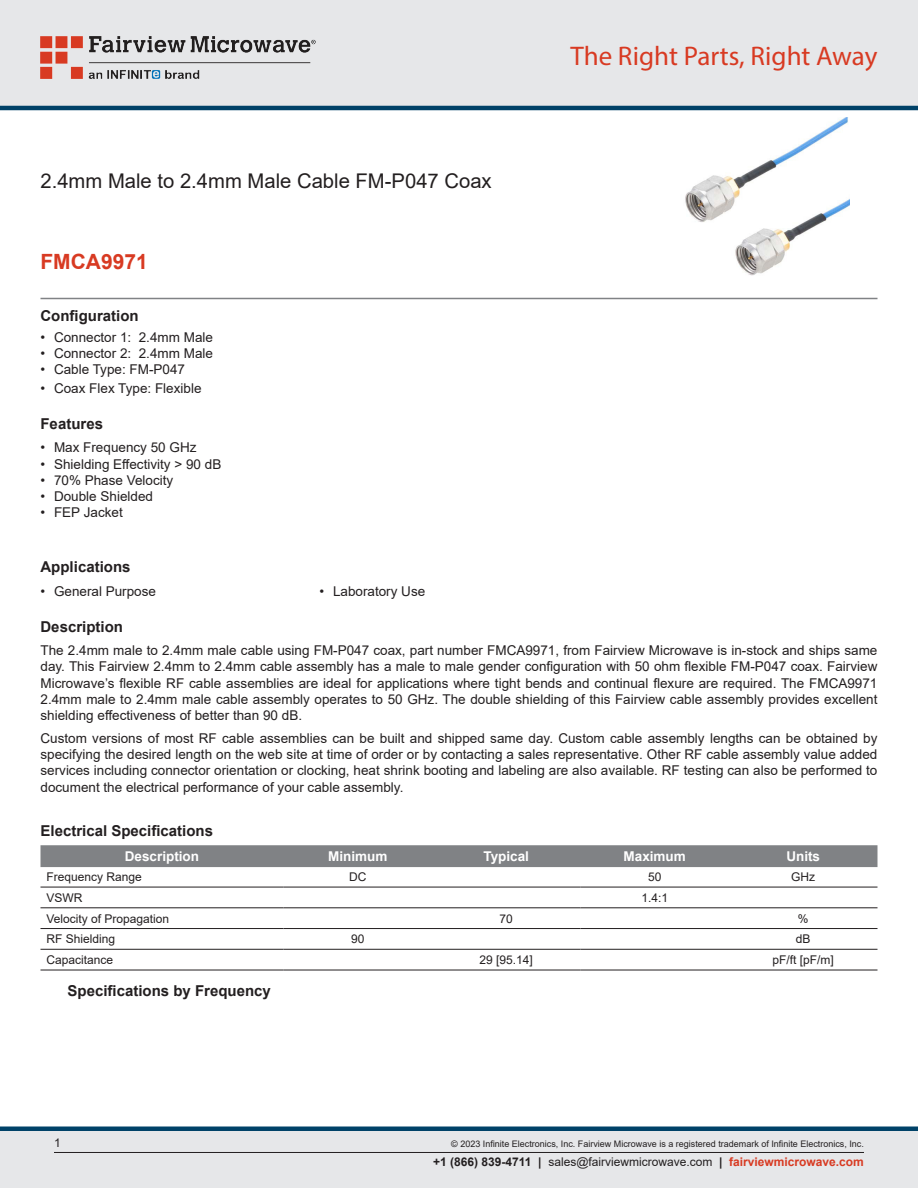
<style>
.page{position:relative;width:918px;height:1188px;background:#fff}
.page>*{position:absolute;margin:0;border:0;box-sizing:border-box;transform-origin:0 0}
.t1{font:27px "Myriad Pro";color:#d83a22}
.Branded_Part_No{font:700 21px "Arial";color:#d83a22}
.Web_Description_Para{font:20.25px "Arial";color:#231f20}
.Head1{font:700 15px "Arial";color:#231f20}
.Table_Footer_Frequen{font:700 15px "Arial";color:#231f20}
.MarketingDescription{font:13.5px/16.2px "Arial";color:#231f20;text-align:justify}
.Table_Header{font:700 13.5px "Arial";color:#fff}
.Table-Body{font:12px "Arial";color:#231f20}
.Copyright_disclaimer{font:9px "Arial";color:#231f20}
.s1{font-weight:700}
.s2{font-weight:700;color:#d83a22}
</style>
<div class="page">
<div style="left:0;top:1131px;width:918px;height:57px;background:#e6e7e9"></div>
<div style="left:0;top:1126px;width:918px;height:5px;background:#004268"></div>
<div style="left:0;top:0;width:918px;height:108px;background:#e6e7e9"></div>
<hr style="left:0;top:106px;width:918px;height:4px;background:#004268">
<img style="left:40px;top:36px;width:276px;height:42px">
<hr style="left:54px;top:1152px;width:810px;height:1px;background:#231f20">
<hr style="left:40px;top:298px;width:838px;height:1px;background:#808285">
<img style="left:685px;top:117px;width:164px;height:159px">
<div style="left:40px;top:845px;width:838px;height:22px;background:#808285"></div>
<hr style="left:40px;top:887px;width:244px;height:1px;background:#231f20">
<hr style="left:284px;top:887px;width:148px;height:1px;background:#231f20">
<hr style="left:432px;top:887px;width:148px;height:1px;background:#231f20">
<hr style="left:580px;top:887px;width:149px;height:1px;background:#231f20">
<hr style="left:729px;top:887px;width:149px;height:1px;background:#231f20">
<hr style="left:40px;top:908px;width:244px;height:1px;background:#231f20">
<hr style="left:284px;top:908px;width:148px;height:1px;background:#231f20">
<hr style="left:432px;top:908px;width:148px;height:1px;background:#231f20">
<hr style="left:580px;top:908px;width:149px;height:1px;background:#231f20">
<hr style="left:729px;top:908px;width:149px;height:1px;background:#231f20">
<hr style="left:40px;top:928px;width:244px;height:1px;background:#231f20">
<hr style="left:284px;top:928px;width:148px;height:1px;background:#231f20">
<hr style="left:432px;top:928px;width:148px;height:1px;background:#231f20">
<hr style="left:580px;top:928px;width:149px;height:1px;background:#231f20">
<hr style="left:729px;top:928px;width:149px;height:1px;background:#231f20">
<hr style="left:40px;top:949px;width:244px;height:1px;background:#231f20">
<hr style="left:284px;top:949px;width:148px;height:1px;background:#231f20">
<hr style="left:432px;top:949px;width:148px;height:1px;background:#231f20">
<hr style="left:580px;top:949px;width:149px;height:1px;background:#231f20">
<hr style="left:729px;top:949px;width:149px;height:1px;background:#231f20">
<hr style="left:40px;top:970px;width:244px;height:1px;background:#231f20">
<hr style="left:284px;top:970px;width:148px;height:1px;background:#231f20">
<hr style="left:432px;top:970px;width:148px;height:1px;background:#231f20">
<hr style="left:580px;top:970px;width:149px;height:1px;background:#231f20">
<hr style="left:729px;top:970px;width:149px;height:1px;background:#231f20">
<h1 class="Web_Description_Para" style="left:40px;top:167px;width:453px">2.4mm Male to 2.4mm Male Cable FM-P047 Coax</h1>
<p class="Branded_Part_No" style="left:40px;top:247px;width:109px">FMCA9971</p>
<p class="Head1" style="left:40px;top:306px;width:100px">Configuration</p>
<p class="MarketingDescription" style="left:40px;top:329px;width:174px">• Connector 1: 2.4mm Male</p>
<p class="MarketingDescription" style="left:40px;top:345px;width:174px">• Connector 2: 2.4mm Male</p>
<p class="MarketingDescription" style="left:40px;top:361px;width:146px">• Cable Type: FM-P047</p>
<p class="MarketingDescription" style="left:40px;top:381px;width:163px">• Coax Flex Type: Flexible</p>
<p class="Head1" style="left:40px;top:414px;width:64px">Features</p>
<p class="MarketingDescription" style="left:40px;top:440px;width:158px">• Max Frequency 50 GHz</p>
<p class="MarketingDescription" style="left:40px;top:456px;width:182px">• Shielding Effectivity &gt; 90 dB</p>
<p class="MarketingDescription" style="left:40px;top:472px;width:134px">• 70% Phase Velocity</p>
<p class="MarketingDescription" style="left:40px;top:488px;width:114px">• Double Shielded</p>
<p class="MarketingDescription" style="left:40px;top:504px;width:84px">• FEP Jacket</p>
<h1 class="t1" style="left:571px;top:39px;width:308px">The Right Parts, Right Away</h1>
<p class="Head1" style="left:40px;top:556px;width:92px">Applications</p>
<p class="MarketingDescription" style="left:40px;top:583px;width:117px">• General Purpose</p>
<p class="MarketingDescription" style="left:320px;top:583px;width:107px">• Laboratory Use</p>
<p class="Head1" style="left:40px;top:616px;width:84px">Description</p>
<p class="MarketingDescription" style="left:40px;top:642px;width:838px">The 2.4mm male to 2.4mm male cable using FM-P047 coax, part number FMCA9971, from Fairview Microwave is in-stock and ships same day. This Fairview 2.4mm to 2.4mm cable assembly has a male to male gender configuration with 50 ohm flexible FM-P047 coax. Fairview Microwave’s flexible RF cable assemblies are ideal for applications where tight bends and continual flexure are required. The FMCA9971<br>2.4mm male to 2.4mm male cable assembly operates to 50 GHz. The double shielding of this Fairview cable assembly provides excellent shielding effectiveness of better than 90 dB.</p>
<p class="MarketingDescription" style="left:40px;top:730px;width:838px">Custom versions of most RF cable assemblies can be built and shipped same day. Custom cable assembly lengths can be obtained by specifying the desired length on the web site at time of order or by contacting a sales representative. Other RF cable assembly value added services including connector orientation or clocking, heat shrink booting and labeling are also available. RF testing can also be performed to document the electrical performance of your cable assembly.</p>
<p class="Head1" style="left:40px;top:820px;width:174px">Electrical Specifications</p>
<p class="Table_Header" style="left:125px;top:847px;width:76px">Description</p>
<p class="Table_Header" style="left:328px;top:847px;width:61px">Minimum</p>
<p class="Table_Header" style="left:483px;top:847px;width:47px">Typical</p>
<p class="Table_Header" style="left:624px;top:847px;width:64px">Maximum</p>
<p class="Table_Header" style="left:786px;top:847px;width:35px">Units</p>
<p class="Table-Body" style="left:46px;top:869px;width:97px">Frequency Range</p>
<p class="Table-Body" style="left:349px;top:869px;width:19px">DC</p>
<p class="Table-Body" style="left:648px;top:869px;width:15px">50</p>
<p class="Table-Body" style="left:791px;top:869px;width:25px">GHz</p>
<p class="Table-Body" style="left:46px;top:889px;width:37px">VSWR</p>
<p class="Table-Body" style="left:641px;top:889px;width:28px">1.4:1</p>
<p class="Table-Body" style="left:46px;top:910px;width:124px">Velocity of Propagation</p>
<p class="Table-Body" style="left:500px;top:910px;width:15px">70</p>
<p class="Table-Body" style="left:798px;top:910px;width:12px">%</p>
<p class="Table-Body" style="left:46px;top:931px;width:70px">RF Shielding</p>
<p class="Table-Body" style="left:351px;top:931px;width:15px">90</p>
<p class="Table-Body" style="left:796px;top:931px;width:16px">dB</p>
<p class="Table-Body" style="left:46px;top:952px;width:68px">Capacitance</p>
<p class="Table-Body" style="left:480px;top:952px;width:55px">29 [95.14]</p>
<p class="Table-Body" style="left:773px;top:952px;width:63px">pF/ft [pF/m]</p>
<p class="Table_Footer_Frequen" style="left:68px;top:980px;width:205px">Specifications by Frequency</p>
<p class="Table-Body" style="left:54px;top:1135px;width:8px">1</p>
<p class="Copyright_disclaimer" style="left:451px;top:1138px;width:414px">© 2023 Infinite Electronics, Inc. Fairview Microwave is a registered trademark of Infinite Electronics, Inc.</p>
<p class="Table-Body" style="left:433px;top:1153px;width:432px"><span class="s1">+1 (866) 839-4711 |</span> sales@fairviewmicrowave.com <span class="s1">|</span> <span class="s2">fairviewmicrowave.com</span></p>
</div>
